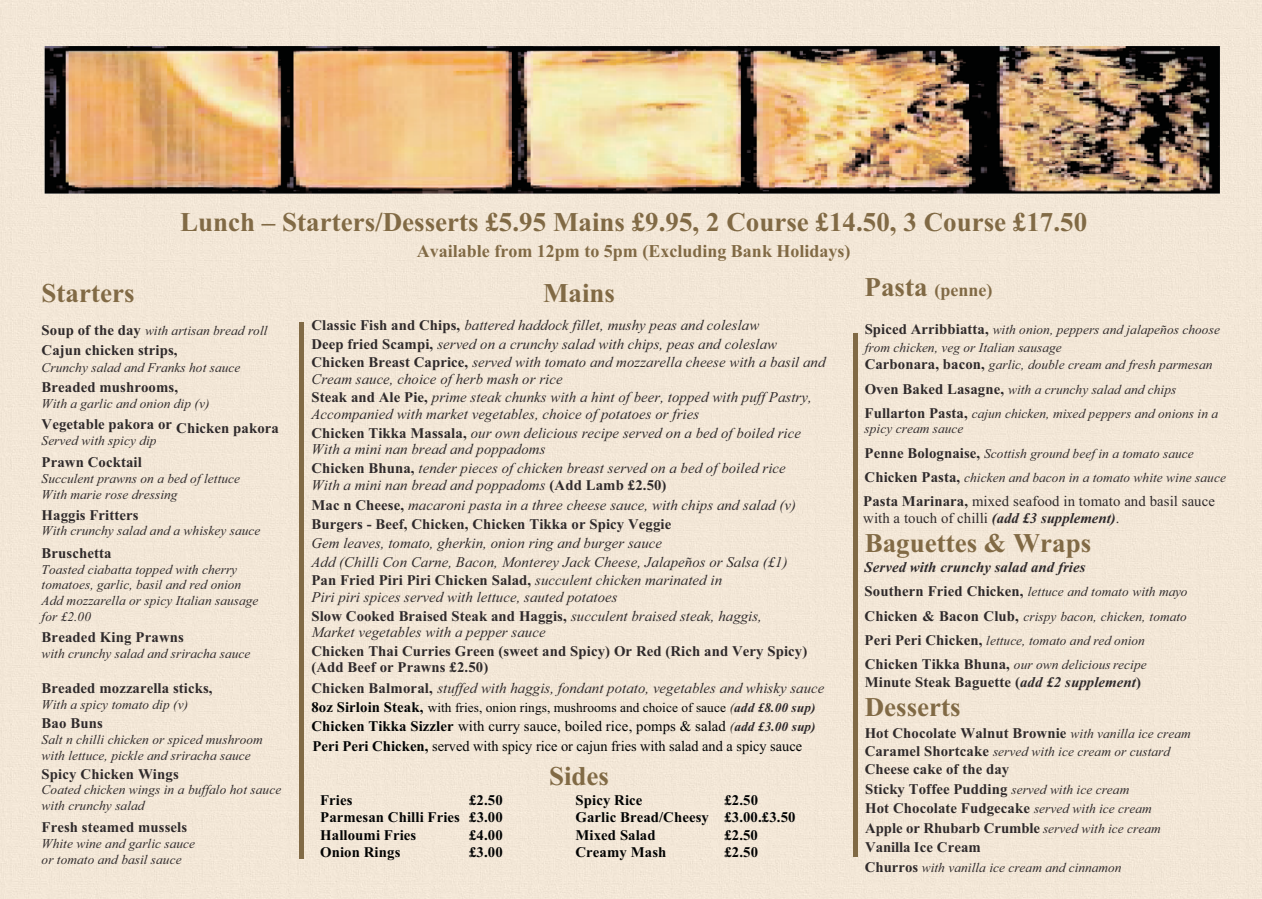
<style>
.page{position:relative;width:1262px;height:899px;background:#fff}
.page>*{position:absolute;margin:0;border:0;box-sizing:border-box;transform-origin:0 0}
.t1{font:700 27px "Times New Roman";color:#816a45}
.t2{font:700 18px "Times New Roman";color:#816a45}
.t3{font:italic 14.7px/16.5px "Times New Roman";letter-spacing:.005em;color:#2f2a2b}
.t4{font:700 14.7px/19.5px "Times New Roman";letter-spacing:.005em;color:#2f2a2b}
.t5{font:700 14.7px "Times New Roman";letter-spacing:.005em;color:#020303}
.t6{font:14.7px "Times New Roman";color:#020303}
.t7{font:14.7px/17px "Times New Roman";letter-spacing:.005em;color:#2f2a2b}
.t8{font:italic 700 14.7px "Times New Roman";letter-spacing:.005em;color:#2f2a2b}
.t9{font:italic 13.35px/15.9px "Times New Roman";letter-spacing:.005em;color:#2f2a2b}
.t10{font:13.35px "Times New Roman";letter-spacing:.005em;color:#020303}
.s1{font-weight:700;font-style:normal;font-size:14.7px}
.s2{font-weight:700;font-style:normal}
.s3{font-weight:400;font-style:italic}
.s4{font-weight:700;font-size:14.7px}
.s5{font-style:italic;color:#2f2a2b}
.s6{font-weight:700;font-style:italic;color:#2f2a2b}
.s7{font-weight:700}
.s8{font-style:italic;font-size:13.35px;color:#2f2a2b}
.s9{font-weight:700;font-style:italic;font-size:13.35px;color:#2f2a2b}
.s10{font-size:27px}
.s11{font-weight:700;font-style:italic}
.s12{font-style:italic}
.s13{font-weight:400;font-style:italic;font-size:13.35px}
</style>
<div class="page">
<div style="left:0;top:0;width:363px;height:89px;background:#f3e7d7"></div>
<div style="left:363px;top:0;width:484px;height:46px;background:#f3e7d7"></div>
<div style="left:847px;top:0;width:414px;height:89px;background:#f3e7d7"></div>
<div style="left:0;top:89px;width:95px;height:809px;background:#f3e7d7"></div>
<div style="left:1171px;top:89px;width:90px;height:809px;background:#f3e7d7"></div>
<div style="left:95px;top:193px;width:1076px;height:705px;background:#f3e7d7"></div>
<img style="left:45px;top:46px;width:1174px;height:147px">
<div style="left:299px;top:322px;width:5px;height:536px;background:#816a45"></div>
<div style="left:852px;top:333px;width:5px;height:523px;background:#816a45"></div>
<h1 class="t1" style="left:180px;top:213px;width:908px">Lunch – Starters/Desserts £5.95 Mains £9.95, 2 Course £14.50, 3 Course £17.50</h1>
<h2 class="t2" style="left:417px;top:245px;width:435px">Available from 12pm to 5pm (Excluding Bank Holidays)</h2>
<h1 class="t1" style="left:42px;top:283px;width:94px">Starters</h1>
<p class="t9" style="left:42px;top:323px;width:227px"><span class="s1">Soup of the day</span> with artisan bread roll</p>
<p class="t4" style="left:42px;top:342px;width:137px">Cajun chicken strips,</p>
<p class="t9" style="left:42px;top:360px;width:200px">Crunchy salad and Franks hot sauce</p>
<p class="t4" style="left:42px;top:379px;width:138px">Breaded mushrooms,</p>
<p class="t9" style="left:42px;top:397px;width:169px">With a garlic and onion dip (v)</p>
<p class="t4" style="left:42px;top:415px;width:239px">Vegetable pakora or Chicken pakora</p>
<p class="t9" style="left:42px;top:433px;width:116px">Served with spicy dip</p>
<p class="t4" style="left:42px;top:454px;width:102px">Prawn Cocktail</p>
<p class="t9" style="left:42px;top:472px;width:200px;line-height:15.5px">Succulent prawns on a bed of lettuce<br>With marie rose dressing</p>
<p class="t4" style="left:42px;top:506px;width:98px">Haggis Fritters</p>
<p class="t9" style="left:42px;top:524px;width:220px">With crunchy salad and a whiskey sauce</p>
<p class="t4" style="left:42px;top:544px;width:71px">Bruschetta</p>
<p class="t9" style="left:42px;top:562px;width:218px">Toasted ciabatta topped with cherry tomatoes, garlic, basil and red onion<br>Add mozzarella or spicy Italian sausage for £2.00</p>
<p class="t4" style="left:42px;top:629px;width:144px">Breaded King Prawns</p>
<p class="t9" style="left:42px;top:646px;width:210px">with crunchy salad and sriracha sauce</p>
<p class="t4" style="left:42px;top:679px;width:172px">Breaded mozzarella sticks,</p>
<p class="t9" style="left:42px;top:697px;width:148px">With a spicy tomato dip (v)</p>
<p class="t4" style="left:42px;top:714px;width:63px">Bao Buns</p>
<p class="t9" style="left:42px;top:732px;width:223px">Salt n chilli chicken or spiced mushroom with lettuce, pickle and sriracha sauce</p>
<p class="t9" style="left:42px;top:782px;width:241px">Coated chicken wings in a buffalo hot sauce with crunchy salad</p>
<p class="t4" style="left:42px;top:818px;width:147px">Fresh steamed mussels</p>
<p class="t9" style="left:42px;top:836px;width:155px;line-height:15.5px">White wine and garlic sauce or tomato and basil sauce</p>
<p class="t4" style="left:42px;top:765px;width:139px">Spicy Chicken Wings</p>
<h1 class="t1" style="left:543px;top:283px;width:74px">Mains</h1>
<p class="t3" style="left:311px;top:316px;width:467px;line-height:19.5px"><span class="s2">Classic Fish and Chips,</span> battered haddock fillet, mushy peas and coleslaw<br><span class="s2">Deep fried Scampi,</span> served on a crunchy salad with chips, peas and coleslaw</p>
<p class="t3" style="left:311px;top:355px;width:515px"><span class="s2">Chicken Breast Caprice,</span> served with tomato and mozzarella cheese with a basil and<br>Cream sauce, choice of herb mash or rice</p>
<p class="t3" style="left:311px;top:390px;width:502px"><span class="s2">Steak and Ale Pie,</span> prime steak chunks with a hint of beer, topped with puff Pastry,<br>Accompanied with market vegetables, choice of potatoes or fries</p>
<p class="t3" style="left:311px;top:425px;width:491px"><span class="s2">Chicken Tikka Massala,</span> our own delicious recipe served on a bed of boiled rice<br>With a mini nan bread and poppadoms</p>
<p class="t3" style="left:311px;top:461px;width:476px"><span class="s2">Chicken Bhuna,</span> tender pieces of chicken breast served on a bed of boiled rice<br>With a mini nan bread and poppadoms <span class="s2">(Add Lamb £2.50)</span></p>
<p class="t4" style="left:311px;top:496px;width:486px">Mac n Cheese, <span class="s3">macaroni pasta in a three cheese sauce, with chips and salad (v)<br></span>Burgers - Beef, Chicken, Chicken Tikka or Spicy Veggie</p>
<p class="t3" style="left:311px;top:535px;width:477px;line-height:18.6px">Gem leaves, tomato, gherkin, onion ring and burger sauce<br>Add (Chilli Con Carne, Bacon, Monterey Jack Cheese, Jalapeños or Salsa (£1)<br><span class="s2">Pan Fried Piri Piri Chicken Salad,</span> succulent chicken marinated in</p>
<p class="t3" style="left:311px;top:588px;width:452px;line-height:18.8px">Piri piri spices served with lettuce, sauted potatoes<br><span class="s2">Slow Cooked Braised Steak and Haggis,</span> succulent braised steak, haggis,</p>
<p class="t3" style="left:311px;top:625px;width:235px">Market vegetables with a pepper sauce</p>
<p class="t4" style="left:311px;top:644px;width:497px;line-height:16.5px">Chicken Thai Curries Green (sweet and Spicy) Or Red (Rich and Very Spicy) (Add Beef or Prawns £2.50)</p>
<p class="t3" style="left:311px;top:680px;width:514px"><span class="s2">Chicken Balmoral,</span> stuffed with haggis, fondant potato, vegetables and whisky sauce</p>
<p class="t10" style="left:311px;top:702px;width:505px"><span class="s4">8oz Sirloin Steak,</span> with fries, onion rings, mushrooms and choice of sauce <span class="s5">(</span><span class="s6">add £8.00 sup)</span></p>
<p class="t6" style="left:311px;top:721px;width:506px"><span class="s7">Chicken Tikka Sizzler</span> with curry sauce, boiled rice, pomps &amp; salad <span class="s8">(</span><span class="s9">add £3.00 sup)</span></p>
<h1 class="t1" style="left:549px;top:766px;width:62px">Sides</h1>
<p class="t6" style="left:312px;top:740px;width:491px"><span class="s7">Peri Peri Chicken,</span> served with spicy rice or cajun fries with salad and a spicy sauce</p>
<p class="t5" style="left:320px;top:794px;width:34px">Fries</p>
<p class="t5" style="left:469px;top:794px;width:35px">£2.50</p>
<p class="t5" style="left:575px;top:794px;width:68px">Spicy Rice</p>
<p class="t5" style="left:724px;top:794px;width:35px">£2.50</p>
<p class="t5" style="left:320px;top:812px;width:184px">Parmesan Chilli Fries £3.00</p>
<p class="t5" style="left:575px;top:812px;width:221px">Garlic Bread/Cheesy £3.00.£3.50</p>
<p class="t5" style="left:320px;top:829px;width:98px">Halloumi Fries</p>
<p class="t5" style="left:469px;top:829px;width:35px">£4.00</p>
<p class="t5" style="left:575px;top:829px;width:82px">Mixed Salad</p>
<p class="t5" style="left:724px;top:829px;width:35px">£2.50</p>
<p class="t5" style="left:320px;top:846px;width:82px">Onion Rings</p>
<p class="t5" style="left:469px;top:846px;width:35px">£3.00</p>
<p class="t5" style="left:575px;top:846px;width:92px">Creamy Mash</p>
<p class="t5" style="left:724px;top:846px;width:35px">£2.50</p>
<h2 class="t2" style="left:864px;top:283px;width:129px"><span class="s10">Pasta</span> (penne)</h2>
<p class="t9" style="left:864px;top:321px;width:357px;line-height:17.7px"><span class="s1">Spiced Arribbiatta,</span> with onion, peppers and jalapeños choose from chicken, veg or Italian sausage<br><span class="s1">Carbonara, bacon,</span> garlic, double cream and fresh parmesan</p>
<p class="t9" style="left:864px;top:378px;width:355px;line-height:24.2px"><span class="s1">Oven Baked Lasagne,</span> with a crunchy salad and chips<br><span class="s1">Fullarton Pasta,</span> cajun chicken, mixed peppers and onions in a</p>
<p class="t9" style="left:864px;top:417px;width:363px;line-height:24.5px">spicy cream sauce<br><span class="s1">Penne Bolognaise,</span> Scottish ground beef in a tomato sauce<br><span class="s1">Chicken Pasta,</span> chicken and bacon in a tomato white wine sauce</p>
<p class="t7" style="left:863px;top:494px;width:353px"><span class="s7">Pasta Marinara,</span> mixed seafood in tomato and basil sauce with a touch of chilli <span class="s11">(add £3 supplement)</span>.</p>
<h1 class="t1" style="left:864px;top:534px;width:228px">Baguettes &amp; Wraps</h1>
<p class="t8" style="left:864px;top:558px;width:222px">Served with crunchy salad and fries</p>
<p class="t9" style="left:864px;top:580px;width:324px;line-height:24.3px"><span class="s1">Southern Fried Chicken,</span> lettuce and tomato with mayo <span class="s1">Chicken &amp; Bacon Club,</span> crispy bacon, chicken, tomato <span class="s1">Peri Peri Chicken,</span> lettuce, tomato and red onion <span class="s1">Chicken Tikka Bhuna,</span> our own delicious recipe</p>
<p class="t4" style="left:864px;top:674px;width:278px">Minute Steak Baguette (<span class="s12">add £2 supplement</span>)</p>
<h1 class="t1" style="left:864px;top:697px;width:97px">Desserts</h1>
<p class="t4" style="left:864px;top:724px;width:328px">Hot Chocolate Walnut Brownie <span class="s13">with vanilla ice cream</span></p>
<p class="t9" style="left:864px;top:744px;width:307px"><span class="s1">Caramel Shortcake</span> served with ice cream or custard</p>
<p class="t4" style="left:864px;top:760px;width:298px">Cheese cake of the day<br>Sticky Toffee Pudding <span class="s13">served with ice cream<br></span>Hot Chocolate Fudgecake <span class="s13">served with ice cream </span>Apple or Rhubarb Crumble <span class="s13">served with ice cream </span>Vanilla Ice Cream</p>
<p class="t9" style="left:865px;top:860px;width:258px"><span class="s1">Churros</span> with vanilla ice cream and cinnamon</p>
</div>
